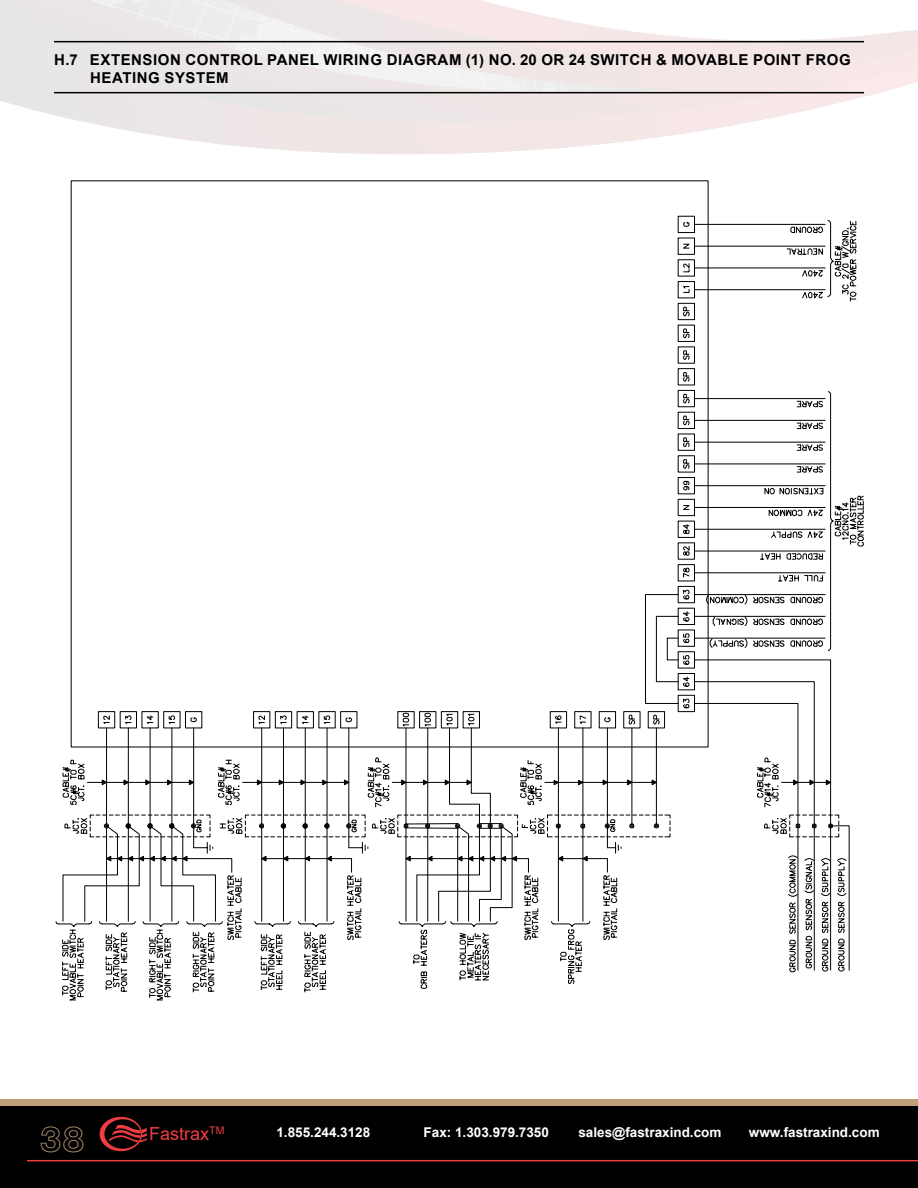
<style>
.page{position:relative;width:918px;height:1188px;background:#fff}
.page>*{position:absolute;margin:0;border:0;box-sizing:border-box;transform-origin:0 0}
.t1{font:36px "Helvetica Neue Bold Outline";color:#c0a07b}
.t2{font:18px "Arial";color:#ef3e42}
.t3{font:700 15px/18px "Arial";letter-spacing:.035em;color:#000}
.t4{font:700 13.5px "Arial";color:#fff}
</style>
<div class="page">
<div style="left:0;top:1099px;width:918px;height:89px;background:#c0a07b"></div>
<div style="left:0;top:1107px;width:918px;height:81px;background:#000"></div>
<hr style="left:27px;top:1160px;width:891px;height:1px;background:#ef3d42">
<svg style="left:100px;top:1117px;width:47px;height:34px"></svg>
<svg style="left:0;top:0;width:918px;height:252px"></svg>
<img style="left:257px;top:0;width:45px;height:2px">
<img style="left:71px;top:35px;width:33px;height:31px">
<img style="left:248px;top:2px;width:22px;height:19px">
<img style="left:210px;top:57px;width:13px;height:16px">
<hr style="left:54px;top:41px;width:810px;height:1px;background:#000">
<hr style="left:54px;top:92px;width:810px;height:1px;background:#000">
<svg style="left:683px;top:286px;width:7px;height:7px"></svg>
<svg style="left:683px;top:263px;width:7px;height:10px"></svg>
<svg style="left:681px;top:243px;width:10px;height:6px"></svg>
<svg style="left:683px;top:221px;width:7px;height:6px"></svg>
<svg style="left:683px;top:372px;width:7px;height:10px"></svg>
<svg style="left:683px;top:350px;width:7px;height:10px"></svg>
<svg style="left:683px;top:328px;width:7px;height:10px"></svg>
<svg style="left:683px;top:306px;width:7px;height:11px"></svg>
<div style="left:441px;top:711px;width:17px;height:17px;border:1px solid #000"></div>
<div style="left:678px;top:499px;width:17px;height:17px;border:1px solid #000"></div>
<div style="left:678px;top:695px;width:17px;height:17px;border:1px solid #000"></div>
<div style="left:645px;top:594px;width:34px;height:110px;border:1px solid #000"></div>
<div style="left:656px;top:616px;width:23px;height:66px;border:1px solid #000"></div>
<div style="left:623px;top:711px;width:17px;height:17px;border:1px solid #000"></div>
<div style="left:648px;top:711px;width:17px;height:17px;border:1px solid #000"></div>
<div style="left:574px;top:711px;width:17px;height:17px;border:1px solid #000"></div>
<div style="left:599px;top:711px;width:17px;height:17px;border:1px solid #000"></div>
<div style="left:667px;top:638px;width:12px;height:22px;border:1px solid #000"></div>
<div style="left:550px;top:711px;width:17px;height:17px;border:1px solid #000"></div>
<div style="left:463px;top:711px;width:17px;height:17px;border:1px solid #000"></div>
<svg style="left:55px;top:712px;width:616px;height:289px"></svg>
<div style="left:340px;top:711px;width:17px;height:17px;border:1px solid #000"></div>
<div style="left:419px;top:711px;width:17px;height:17px;border:1px solid #000"></div>
<div style="left:297px;top:711px;width:17px;height:17px;border:1px solid #000"></div>
<div style="left:253px;top:711px;width:17px;height:17px;border:1px solid #000"></div>
<div style="left:275px;top:711px;width:17px;height:17px;border:1px solid #000"></div>
<div style="left:163px;top:711px;width:17px;height:17px;border:1px solid #000"></div>
<div style="left:185px;top:711px;width:17px;height:17px;border:1px solid #000"></div>
<div style="left:142px;top:711px;width:17px;height:17px;border:1px solid #000"></div>
<div style="left:98px;top:711px;width:17px;height:17px;border:1px solid #000"></div>
<div style="left:120px;top:711px;width:17px;height:17px;border:1px solid #000"></div>
<div style="left:678px;top:238px;width:17px;height:17px;border:1px solid #000"></div>
<svg style="left:786px;top:219px;width:74px;height:82px"></svg>
<div style="left:678px;top:303px;width:17px;height:17px;border:1px solid #000"></div>
<div style="left:678px;top:325px;width:17px;height:17px;border:1px solid #000"></div>
<div style="left:678px;top:368px;width:17px;height:17px;border:1px solid #000"></div>
<div style="left:678px;top:390px;width:17px;height:17px;border:1px solid #000"></div>
<div style="left:678px;top:281px;width:17px;height:17px;border:1px solid #000"></div>
<hr style="left:695px;top:289px;width:130px;height:1px;background:#000">
<hr style="left:695px;top:268px;width:130px;height:1px;background:#000">
<hr style="left:695px;top:246px;width:130px;height:1px;background:#000">
<div style="left:678px;top:216px;width:17px;height:17px;border:1px solid #000"></div>
<hr style="left:695px;top:224px;width:130px;height:1px;background:#000">
<svg style="left:681px;top:391px;width:183px;height:582px"></svg>
<p class="t3" style="left:90px;top:51px;width:762px;text-indent:-36px">H.7 EXTENSION CONTROL PANEL WIRING DIAGRAM (1) NO. 20 OR 24 SWITCH &amp; MOVABLE POINT FROG<br>HEATING SYSTEM</p>
<h1 class="t1" style="left:39px;top:1117px;width:47px">38</h1>
<p class="t2" style="left:149px;top:1121px;width:77px">Fastrax<sup>TM</sup></p>
<p class="t4" style="left:276px;top:1123px;width:95px">1.855.244.3128</p>
<p class="t4" style="left:424px;top:1123px;width:127px">Fax: 1.303.979.7350</p>
<p class="t4" style="left:578px;top:1123px;width:144px">sales@fastraxind.com</p>
<p class="t4" style="left:749px;top:1123px;width:132px">www.fastraxind.com</p>
</div>
